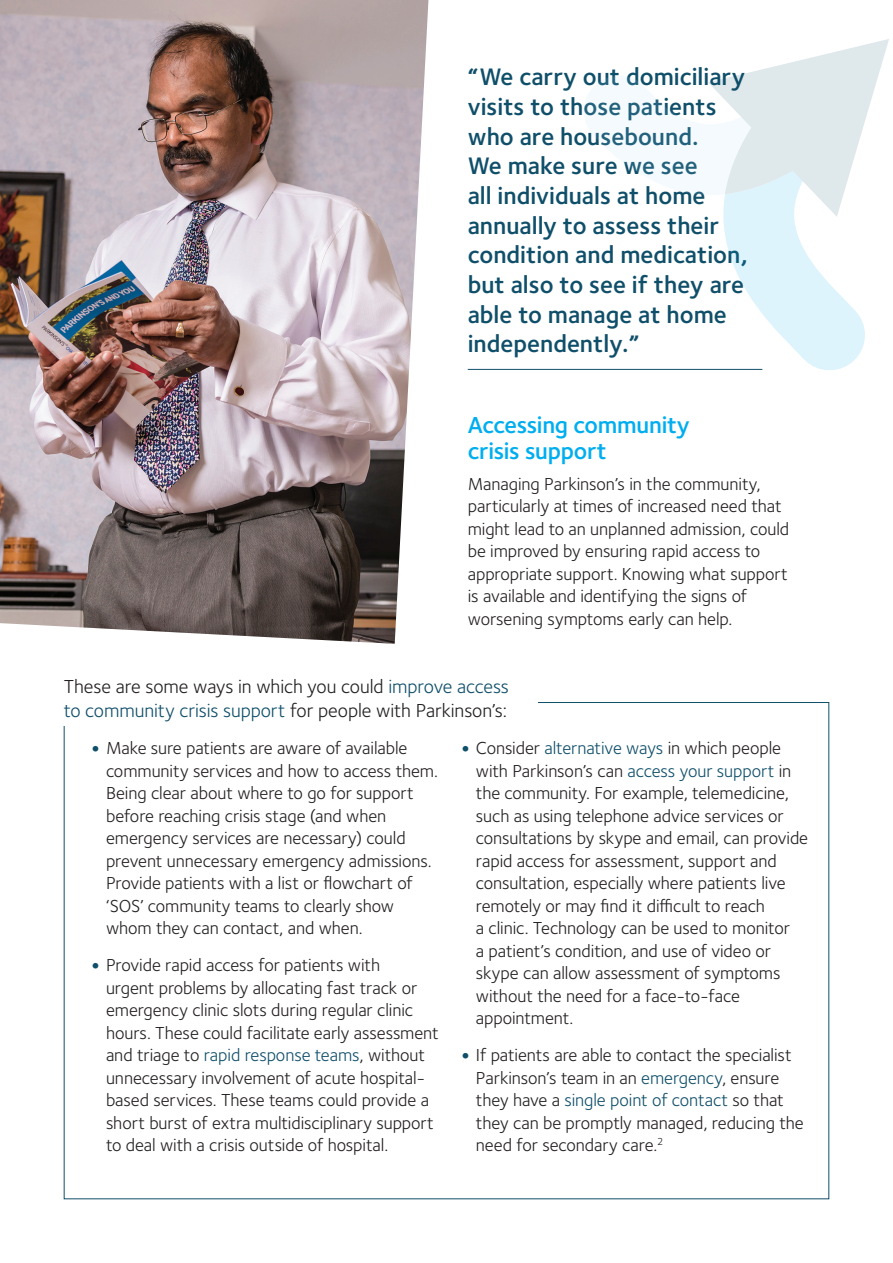
<style>
.page{position:relative;width:893px;height:1263px;background:#fff}
.page>*{position:absolute;margin:0;border:0;box-sizing:border-box;transform-origin:0 0}
.t1{font:600 24.75px/29.7px "Foundry Sterling";color:#0f4f6a}
.t2{font:600 24px/25.5px "Foundry Sterling";letter-spacing:-.015em;color:#00aeef}
.t3{font:19.5px/24px "Foundry Sterling";letter-spacing:-.005em;color:#231f20}
.t4{font:18px/22.5px "Foundry Sterling";letter-spacing:-.005em;color:#231f20}
.s1{color:#0f4f6a}
.s2{font-weight:600;font-size:27px;color:#0f4f6a}
</style>
<div class="page">
<hr style="left:468px;top:369px;width:294px;height:1px;background:#0f4f6a">
<div style="left:583px;top:75px;width:72px;height:72px;background:#f4fafe;border-radius:50%"></div>
<svg style="left:794px;top:299px;width:71px;height:72px"></svg>
<svg style="left:598px;top:39px;width:291px;height:321px"></svg>
<img style="left:0;top:0;width:428px;height:644px">
<h1 class="t1" style="left:468px;top:63px;width:281px">“We carry out domiciliary visits to those patients who are housebound.<br>We make sure we see<br>all individuals at home annually to assess their condition and medication, but also to see if they are able to manage at home independently.”</h1>
<h2 class="t2" style="left:468px;top:413px;width:224px">Accessing community crisis support</h2>
<p class="t4" style="left:468px;top:473px;width:323px">Managing Parkinson’s in the community, particularly at times of increased need that might lead to an unplanned admission, could be improved by ensuring rapid access to appropriate support. Knowing what support is available and identifying the signs of worsening symptoms early can help.</p>
<p class="t3" style="left:64px;top:675px;width:447px">These are some ways in which you could <span class="s1">improve access to community crisis support</span> for people with Parkinson’s:</p>
<p class="t4" style="left:106px;top:737px;width:334px;text-indent:-17px"><span class="s2">•</span> Make sure patients are aware of available community services and how to access them.<br>Being clear about where to go for support before reaching crisis stage (and when emergency services are necessary) could prevent unnecessary emergency admissions.<br>Provide patients with a list or flowchart of ‘SOS’ community teams to clearly show whom they can contact, and when.</p>
<p class="t4" style="left:106px;top:954px;width:334px;text-indent:-17px"><span class="s2">•</span> Provide rapid access for patients with<br>urgent problems by allocating fast track or emergency clinic slots during regular clinic hours. These could facilitate early assessment and triage to <span class="s1">rapid response teams</span>, without unnecessary involvement of acute hospital&shy;based services. These teams could provide a short burst of extra multidisciplinary support to deal with a crisis outside of hospital.</p>
<p class="t4" style="left:476px;top:737px;width:334px;text-indent:-17px"><span class="s2">•</span> Consider <span class="s1">alternative ways</span> in which people with Parkinson’s can <span class="s1">access your support</span> in the community. For example, telemedicine, such as using telephone advice services or consultations by skype and email, can provide rapid access for assessment, support and consultation, especially where patients live remotely or may find it difficult to reach<br>a clinic. Technology can be used to monitor<br>a patient’s condition, and use of video or skype can allow assessment of symptoms without the need for a face-to-face appointment.</p>
<p class="t4" style="left:476px;top:1044px;width:329px;text-indent:-17px"><span class="s2">•</span> If patients are able to contact the specialist Parkinson’s team in an <span class="s1">emergency</span>, ensure they have a <span class="s1">single point of contact</span> so that they can be promptly managed, reducing the need for secondary care.<sup>2</sup></p>
</div>
